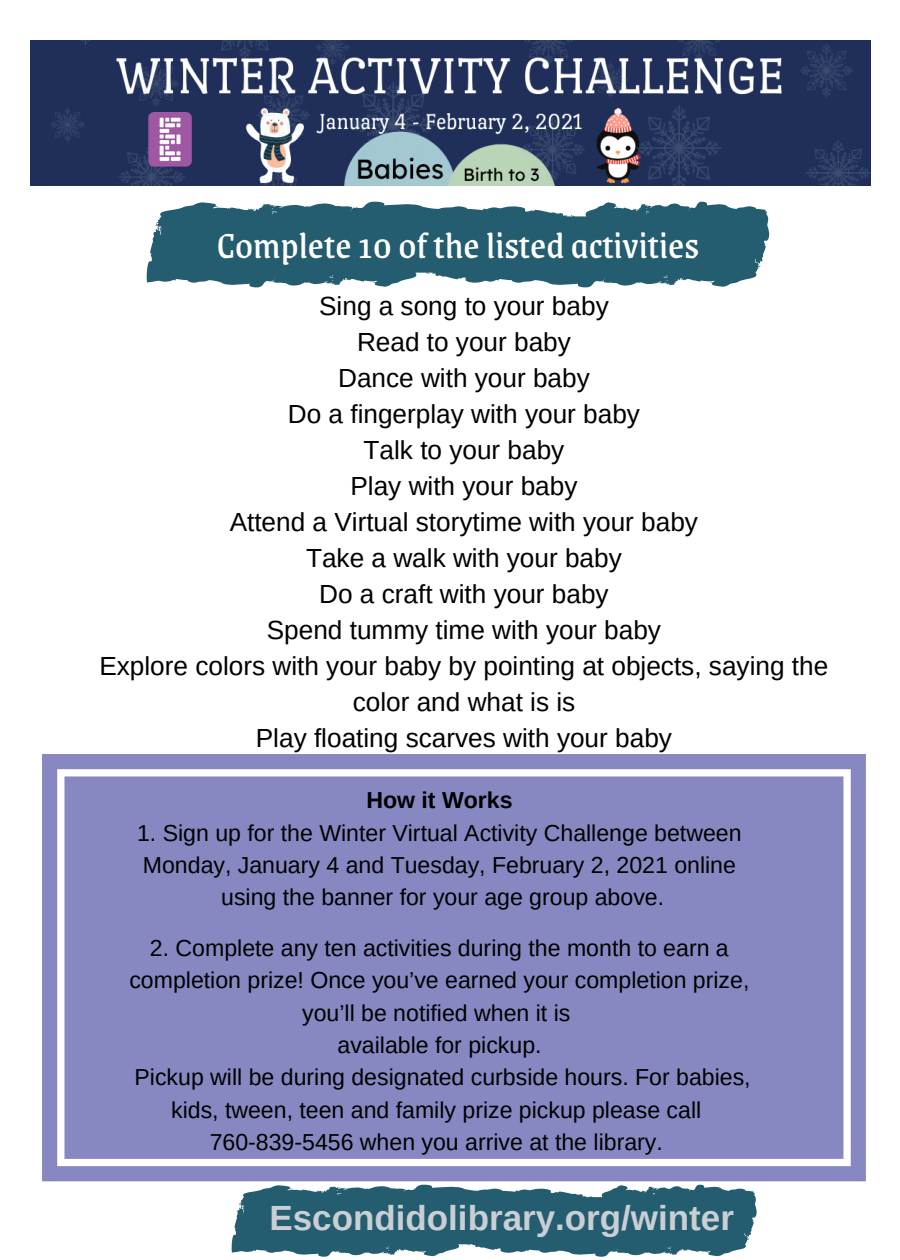
<style>
.page{position:relative;width:900px;height:1260px;background:#fff}
.page>*{position:absolute;margin:0;border:0;box-sizing:border-box;transform-origin:0 0}
.t1{font:40px "Grenze";color:#fff}
.t2{font:700 35px "Arimo";color:#c9cfd3}
.t3{font:26.25px/36px "Arimo";color:#000;text-align:center}
.t4{font:23px/32.2px "Arimo";color:#000;text-align:center}
.t5{font:700 23px "Arimo";color:#000}
</style>
<div class="page">
<img style="left:30px;top:41px;width:840px;height:144px">
<svg style="left:147px;top:201px;width:622px;height:87px;background:#457685"></svg>
<div style="left:42px;top:754px;width:824px;height:427px;background:#8788c2"></div>
<img style="left:130px;top:112px;width:90px;height:55px">
<svg style="left:232px;top:1184px;width:525px;height:73px;background:#457685"></svg>
<p class="t1" style="left:217px;top:214px;width:484px">Complete 10 of the listed activities</p>
<p class="t3" style="left:319px;top:288px;width:291px">Sing a song to your baby</p>
<p class="t3" style="left:357px;top:324px;width:215px">Read to your baby</p>
<p class="t3" style="left:338px;top:360px;width:253px">Dance with your baby</p>
<p class="t3" style="left:288px;top:396px;width:354px">Do a fingerplay with your baby</p>
<p class="t3" style="left:364px;top:432px;width:202px">Talk to your baby</p>
<p class="t3" style="left:351px;top:468px;width:228px">Play with your baby</p>
<p class="t3" style="left:230px;top:504px;width:470px">Attend a Virtual storytime with your baby</p>
<p class="t3" style="left:306px;top:540px;width:317px">Take a walk with your baby</p>
<p class="t3" style="left:319px;top:576px;width:291px">Do a craft with your baby</p>
<p class="t3" style="left:267px;top:612px;width:396px">Spend tummy time with your baby</p>
<p class="t3" style="left:99px;top:648px;width:730px">Explore colors with your baby by pointing at objects, saying the color and what is is</p>
<p class="t3" style="left:256px;top:720px;width:418px">Play floating scarves with your baby</p>
<p class="t5" style="left:366px;top:787px;width:148px">How it Works</p>
<p class="t4" style="left:137px;top:816px;width:606px;text-align:left">1. Sign up for the Winter Virtual Activity Challenge between<br>Monday, January 4 and Tuesday, February 2, 2021 online</p>
<p class="t4" style="left:221px;top:881px;width:444px">using the banner for your age group above.</p>
<p class="t4" style="left:129px;top:932px;width:622px">2. Complete any ten activities during the month to earn a completion prize! Once you’ve earned your completion prize, you’ll be notified when it is</p>
<p class="t4" style="left:337px;top:1029px;width:206px">available for pickup.</p>
<p class="t4" style="left:135px;top:1061px;width:618px">Pickup will be during designated curbside hours. For babies, kids, tween, teen and family prize pickup please call</p>
<p class="t4" style="left:210px;top:1126px;width:455px">760-839-5456 when you arrive at the library.</p>
<p class="t2" style="left:269px;top:1198px;width:466px">Escondidolibrary.org/winter</p>
</div>
